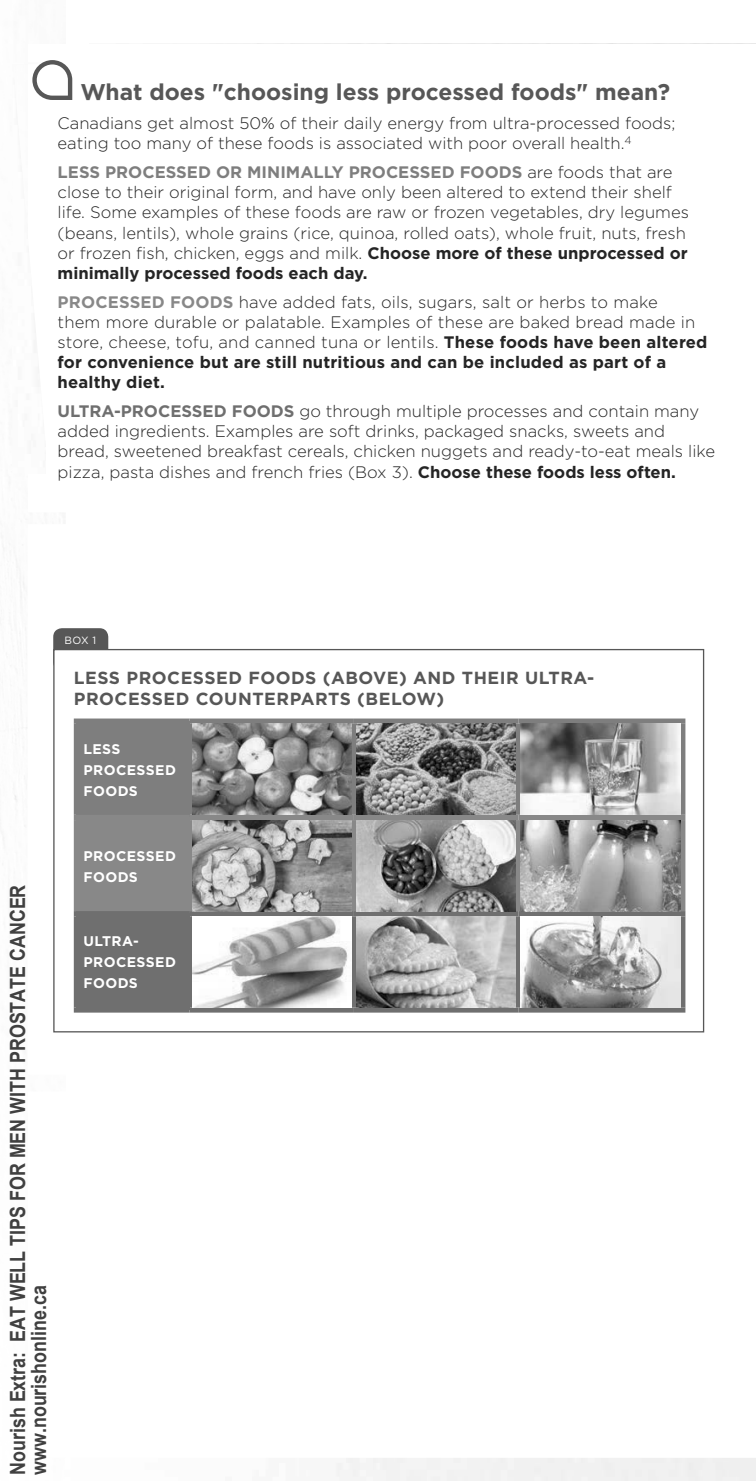
<style>
.page{position:relative;width:756px;height:1481px;background:#fff}
.page>*{position:absolute;margin:0;border:0;box-sizing:border-box;transform-origin:0 0}
.t1{font:700 22.75px "Gotham";color:#575757}
.t2{font:700 21px/21px "Arial";color:#404040;scale:.85 1}
.t3{font:700 17.5px/21px "Gotham";letter-spacing:.03em;color:#575757}
.t4{font:300 16.62px/20.1px "Gotham";color:#252525}
.t5{font:700 14px/21px "Gotham";letter-spacing:.03em;color:#fff}
.t6{font:10.5px "Gotham";color:#fff}
.s1{font-weight:700;color:#7e7e7e}
.s2{font-weight:700}
.s3{font-weight:700;color:#888}
.s4{font-weight:700;color:#6f6f6f}
</style>
<div class="page">
<svg style="left:32px;top:60px;width:41px;height:40px"></svg>
<div style="left:53px;top:628px;width:55px;height:43px;background:#575757;border-radius:9px"></div>
<div style="left:54px;top:649px;width:650px;height:383px;background:#fff"></div>
<div style="left:76px;top:721px;width:113px;height:96px;background:#7e7e7e"></div>
<div style="left:76px;top:817px;width:113px;height:96px;background:#888"></div>
<div style="left:76px;top:913px;width:113px;height:97px;background:#6f6f6f"></div>
<div style="left:74px;top:718px;width:115px;height:6px;background:#7e7e7e"></div>
<div style="left:74px;top:724px;width:5px;height:91px;background:#7e7e7e"></div>
<div style="left:189px;top:718px;width:165px;height:6px;background:#7e7e7e"></div>
<div style="left:187px;top:724px;width:5px;height:91px;background:#7e7e7e"></div>
<div style="left:354px;top:718px;width:164px;height:6px;background:#7e7e7e"></div>
<div style="left:351px;top:724px;width:6px;height:91px;background:#7e7e7e"></div>
<div style="left:518px;top:718px;width:167px;height:6px;background:#7e7e7e"></div>
<div style="left:516px;top:724px;width:5px;height:91px;background:#7e7e7e"></div>
<div style="left:680px;top:724px;width:5px;height:91px;background:#7e7e7e"></div>
<div style="left:74px;top:815px;width:115px;height:5px;background:#888"></div>
<div style="left:74px;top:820px;width:5px;height:91px;background:#888"></div>
<div style="left:189px;top:815px;width:165px;height:5px;background:#888"></div>
<div style="left:187px;top:820px;width:5px;height:91px;background:#888"></div>
<div style="left:354px;top:815px;width:164px;height:5px;background:#888"></div>
<div style="left:351px;top:820px;width:6px;height:91px;background:#888"></div>
<div style="left:518px;top:815px;width:167px;height:5px;background:#888"></div>
<div style="left:516px;top:820px;width:5px;height:91px;background:#888"></div>
<div style="left:680px;top:820px;width:5px;height:91px;background:#888"></div>
<div style="left:74px;top:911px;width:115px;height:5px;background:#6f6f6f"></div>
<div style="left:74px;top:916px;width:5px;height:91px;background:#6f6f6f"></div>
<div style="left:189px;top:911px;width:165px;height:5px;background:#6f6f6f"></div>
<div style="left:187px;top:916px;width:5px;height:91px;background:#6f6f6f"></div>
<div style="left:354px;top:911px;width:164px;height:5px;background:#6f6f6f"></div>
<div style="left:351px;top:916px;width:6px;height:91px;background:#6f6f6f"></div>
<div style="left:518px;top:911px;width:167px;height:5px;background:#6f6f6f"></div>
<div style="left:516px;top:916px;width:5px;height:91px;background:#6f6f6f"></div>
<div style="left:680px;top:916px;width:5px;height:91px;background:#6f6f6f"></div>
<div style="left:74px;top:1007px;width:115px;height:5px;background:#6f6f6f"></div>
<div style="left:189px;top:1007px;width:165px;height:5px;background:#6f6f6f"></div>
<div style="left:354px;top:1007px;width:164px;height:5px;background:#6f6f6f"></div>
<div style="left:518px;top:1007px;width:167px;height:5px;background:#6f6f6f"></div>
<img style="left:192px;top:724px;width:159px;height:91px">
<img style="left:357px;top:724px;width:159px;height:91px">
<img style="left:521px;top:724px;width:159px;height:91px">
<img style="left:192px;top:820px;width:159px;height:91px">
<img style="left:357px;top:820px;width:159px;height:91px">
<img style="left:521px;top:820px;width:159px;height:91px">
<img style="left:192px;top:916px;width:156px;height:91px">
<img style="left:357px;top:916px;width:159px;height:91px">
<img style="left:521px;top:916px;width:159px;height:91px">
<h1 class="t1" style="left:80px;top:77px;width:591px">What does "choosing less processed foods" mean?</h1>
<p class="t4" style="left:58px;top:113px;width:619px">Canadians get almost 50% of their daily energy from ultra-processed foods; eating too many of these foods is associated with poor overall health.<sup>4</sup></p>
<p class="t4" style="left:58px;top:162px;width:633px"><span class="s1">LESS PROCESSED OR MINIMALLY PROCESSED FOODS</span> are foods that are close to their original form, and have only been altered to extend their shelf life. Some examples of these foods are raw or frozen vegetables, dry legumes (beans, lentils), whole grains (rice, quinoa, rolled oats), whole fruit, nuts, fresh or frozen fish, chicken, eggs and milk. <span class="s2">Choose more of these unprocessed or minimally processed foods each day.</span></p>
<p class="t4" style="left:58px;top:291px;width:651px"><span class="s3">PROCESSED FOODS</span> have added fats, oils, sugars, salt or herbs to make<br>them more durable or palatable. Examples of these are baked bread made in store, cheese, tofu, and canned tuna or lentils. <span class="s2">These foods have been altered for convenience but are still nutritious and can be included as part of a healthy diet.</span></p>
<p class="t4" style="left:58px;top:401px;width:659px"><span class="s4">ULTRA-PROCESSED FOODS</span> go through multiple processes and contain many added ingredients. Examples are soft drinks, packaged snacks, sweets and bread, sweetened breakfast cereals, chicken nuggets and ready-to-eat meals like pizza, pasta dishes and french fries (Box 3). <span class="s2">Choose these foods less often.</span></p>
<p class="t6" style="left:64px;top:633px;width:33px">BOX 1</p>
<p class="t3" style="left:74px;top:667px;width:522px">LESS PROCESSED FOODS (ABOVE) AND THEIR ULTRA-<br>PROCESSED COUNTERPARTS (BELOW)</p>
<p class="t5" style="left:83px;top:738px;width:94px">LESS<br>PROCESSED<br>FOODS</p>
<p class="t2" style="left:8px;top:1474px;width:696px;rotate:-90deg">Nourish Extra: EAT WELL TIPS FOR MEN WITH PROSTATE CANCER www.nourishonline.ca</p>
<p class="t5" style="left:83px;top:845px;width:94px">PROCESSED<br>FOODS</p>
<p class="t5" style="left:83px;top:931px;width:94px">ULTRA-<br>PROCESSED<br>FOODS</p>
</div>
